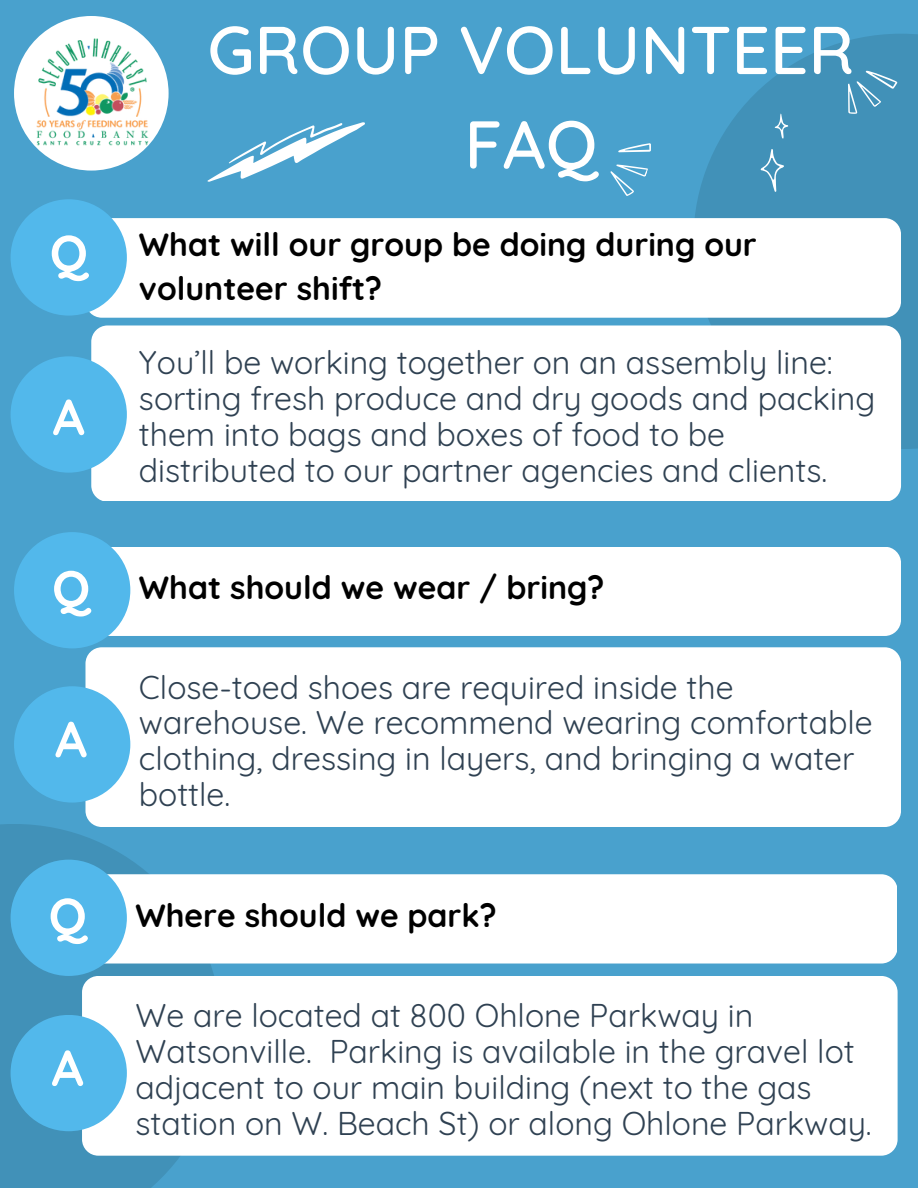
<style>
.page{position:relative;width:918px;height:1188px;background:#49a1cd}
.page>*{position:absolute;margin:0;border:0;box-sizing:border-box;transform-origin:0 0}
.t1{font:500 67.5px/94.5px "Quicksand";color:#fff;text-align:center}
.t2{font:700 50.4px "Quicksand";color:#fff}
.t3{font:32.1px/35.8px "Quicksand";color:#2f4152}
.t4{font:700 32.1px/43.8px "Quicksand";color:#000}
.s1{font-size:50.4px;color:#fff}
</style>
<div class="page">
<svg style="left:695px;top:34px;width:223px;height:415px;fill:#4191b8"></svg>
<svg style="left:0;top:824px;width:222px;height:364px;fill:#4191b8"></svg>
<div style="left:85px;top:218px;width:816px;height:100px;background:#fff;border-radius:16px"></div>
<div style="left:91px;top:325px;width:810px;height:176px;background:#fff;border-radius:16px"></div>
<div style="left:11px;top:199px;width:116px;height:117px;background:#52b8eb;border-radius:50%"></div>
<div style="left:11px;top:356px;width:116px;height:117px;background:#52b8eb;border-radius:50%"></div>
<svg style="left:610px;top:143px;width:41px;height:53px"></svg>
<svg style="left:834px;top:58px;width:66px;height:65px;background:#4e98bc"></svg>
<svg style="left:760px;top:114px;width:28px;height:78px;background:#549cbf"></svg>
<svg style="left:208px;top:122px;width:157px;height:60px"></svg>
<div style="left:14px;top:16px;width:155px;height:155px;background:#fff;border-radius:50%"></div>
<img style="left:27px;top:29px;width:129px;height:129px">
<div style="left:92px;top:547px;width:808px;height:89px;background:#fff;border-radius:16px"></div>
<div style="left:14px;top:532px;width:116px;height:116px;background:#52b8eb;border-radius:50%"></div>
<div style="left:85px;top:647px;width:816px;height:180px;background:#fff;border-radius:16px"></div>
<div style="left:14px;top:686px;width:116px;height:117px;background:#52b8eb;border-radius:50%"></div>
<div style="left:88px;top:874px;width:809px;height:90px;background:#fff;border-radius:16px"></div>
<div style="left:11px;top:860px;width:116px;height:116px;background:#52b8eb;border-radius:50%"></div>
<div style="left:82px;top:976px;width:815px;height:179px;background:#fff;border-radius:16px"></div>
<div style="left:11px;top:1015px;width:116px;height:116px;background:#52b8eb;border-radius:50%"></div>
<h2 class="t2" style="left:50px;top:221px;width:40px">Q</h2>
<h2 class="t2" style="left:53px;top:385px;width:34px">A</h2>
<h1 class="t1" style="left:207px;top:2px;width:648px">GROUP VOLUNTEER<br>FAQ</h1>
<p class="t4" style="left:139px;top:222px;width:619px">What will our group be doing during our volunteer shift?</p>
<p class="t3" style="left:139px;top:344px;width:738px">You’ll be working together on an assembly line: sorting fresh produce and dry goods and packing them into bags and boxes of food to be distributed to our partner agencies and clients.</p>
<p class="t4" style="left:52px;top:565px;width:554px"><span class="s1">Q</span> What should we wear / bring?</p>
<h2 class="t2" style="left:55px;top:707px;width:34px">A</h2>
<p class="t3" style="left:139px;top:669px;width:735px">Close-toed shoes are required inside the warehouse. We recommend wearing comfortable clothing, dressing in layers, and bringing a water bottle.</p>
<p class="t4" style="left:49px;top:893px;width:450px"><span class="s1">Q</span> Where should we park?</p>
<h2 class="t2" style="left:52px;top:1035px;width:34px">A</h2>
<p class="t3" style="left:136px;top:997px;width:738px">We are located at 800 Ohlone Parkway in Watsonville. Parking is available in the gravel lot adjacent to our main building (next to the gas station on W. Beach St) or along Ohlone Parkway.</p>
</div>
